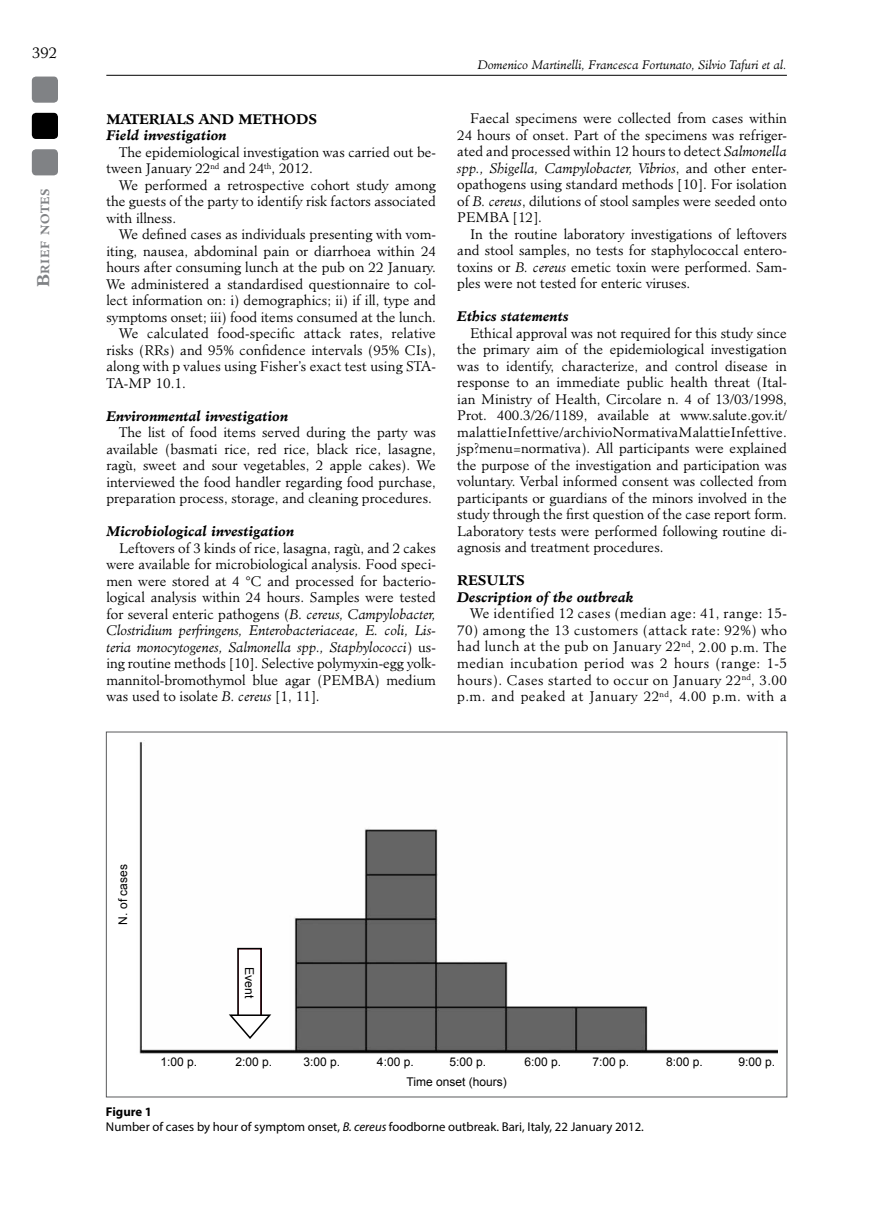
<style>
.page{position:relative;width:872px;height:1212px;background:#fff}
.page>*{position:absolute;margin:0;border:0;box-sizing:border-box;transform-origin:0 0}
.t1{font:300 15px "Minister Std";color:#000}
.t2{font:300 13.5px/16.5px "Minister Std";color:#000;text-align:justify}
.t3{font:italic 700 13.5px "Minister Std";color:#000}
.t4{font:300 13.5px "Minister Std";letter-spacing:.03em;color:#000}
.t5{font:700 13.5px "Minister Std";color:#000}
.t6{font:12.75px/15px "Myriad Pro";color:#000}
.t7{font:12.3px "Arial";color:#000}
.t8{font:12px "Arial";color:#000}
.t9{font:italic 300 12px "Minister Std";color:#000}
.t10{font:700 11.55px "Minister Std";letter-spacing:.045em;color:#808285}
.s1{font-size:16.5px}
.s2{font-style:italic}
.s3{font-weight:700}
</style>
<div class="page">
<hr style="left:106px;top:75px;width:681px;height:1px;background:#000">
<div style="left:32px;top:77px;width:26px;height:26px;background:#808285;border-radius:4px"></div>
<div style="left:32px;top:113px;width:26px;height:26px;background:#000;border-radius:4px"></div>
<div style="left:32px;top:149px;width:26px;height:26px;background:#808285;border-radius:4px"></div>
<img style="left:139px;top:740px;width:638px;height:314px">
<div style="left:238px;top:948px;width:23px;height:68px;background:#fff"></div>
<div style="left:237px;top:948px;width:25px;height:69px;border:2px solid #000"></div>
<svg style="left:227px;top:1014px;width:46px;height:26px"></svg>
<p class="t1" style="left:32px;top:44px;width:27px">392</p>
<p class="t10" style="left:38px;top:287px;width:100px;rotate:-90deg"><span class="s1">B</span>rief notes</p>
<p class="t5" style="left:106px;top:110px;width:212px">MATERIALS AND METHODS</p>
<p class="t3" style="left:106px;top:127px;width:122px">Field investigation</p>
<p class="t2" style="left:106px;top:144px;width:331px;text-indent:13px">The epidemiological investigation was carried out be&shy;tween January 22<sup>nd</sup> and 24<sup>th</sup>, 2012.</p>
<p class="t2" style="left:106px;top:177px;width:331px;text-indent:13px">We performed a retrospective cohort study among the guests of the party to identify risk factors associated with illness.</p>
<p class="t2" style="left:119px;top:226px;width:318px">We defined cases as individuals presenting with vom-</p>
<p class="t2" style="left:106px;top:243px;width:331px">iting, nausea, abdominal pain or diarrhoea within 24</p>
<p class="t2" style="left:106px;top:259px;width:331px">hours after consuming lunch at the pub on 22 January.</p>
<p class="t2" style="left:106px;top:276px;width:331px">We administered a standardised questionnaire to col-</p>
<p class="t2" style="left:106px;top:292px;width:331px">lect information on: i) demographics; ii) if ill, type and</p>
<p class="t2" style="left:106px;top:309px;width:331px">symptoms onset; iii) food items consumed at the lunch.</p>
<p class="t2" style="left:119px;top:325px;width:318px">We calculated food-specific attack rates, relative</p>
<p class="t2" style="left:106px;top:342px;width:331px">risks (RRs) and 95% confidence intervals (95% CIs),</p>
<p class="t2" style="left:106px;top:358px;width:331px">along with p values using Fisher’s exact test using STA-</p>
<p class="t2" style="left:106px;top:375px;width:81px">TA-MP 10.1.</p>
<p class="t3" style="left:106px;top:407px;width:183px">Environmental investigation</p>
<p class="t2" style="left:106px;top:424px;width:331px;text-indent:13px">The list of food items served during the party was available (basmati rice, red rice, black rice, lasagne, ragù, sweet and sour vegetables, 2 apple cakes). We interviewed the food handler regarding food purchase, preparation process, storage, and cleaning procedures.</p>
<p class="t3" style="left:106px;top:523px;width:189px">Microbiological investigation</p>
<p class="t2" style="left:106px;top:540px;width:331px;text-indent:13px">Leftovers of 3 kinds of rice, lasagna, ragù, and 2 cakes were available for microbiological analysis. Food speci&shy;men were stored at 4 °C and processed for bacterio&shy;logical analysis within 24 hours. Samples were tested for several enteric pathogens (<span class="s2">B. cereus, Campylobacter, Clostridium perfringens, Enterobacteriaceae, E. coli, Lis&shy;teria monocytogenes, Salmonella spp., Staphylococci</span>) us&shy;ing routine methods [10]. Selective polymyxin-egg yolk&shy;mannitol-bromothymol blue agar (PEMBA) medium was used to isolate <span class="s2">B. cereus</span> [1, 11].</p>
<p class="t9" style="left:478px;top:58px;width:310px">Domenico Martinelli, Francesca Fortunato, Silvio Tafuri et al.</p>
<p class="t2" style="left:457px;top:110px;width:331px;text-indent:13px">Faecal specimens were collected from cases within 24 hours of onset. Part of the specimens was refriger&shy;ated and processed within 12 hours to detect <span class="s2">Salmonella spp., Shigella, Campylobacter, Vibrios</span>, and other enter&shy;opathogens using standard methods [10]. For isolation of <span class="s2">B. cereus</span>, dilutions of stool samples were seeded onto PEMBA [12].</p>
<p class="t2" style="left:457px;top:226px;width:331px;text-indent:13px">In the routine laboratory investigations of leftovers and stool samples, no tests for staphylococcal entero&shy;toxins or <span class="s2">B. cereus</span> emetic toxin were performed. Sam&shy;ples were not tested for enteric viruses.</p>
<p class="t3" style="left:457px;top:308px;width:113px">Ethics statements</p>
<p class="t2" style="left:457px;top:325px;width:331px;text-indent:13px">Ethical approval was not required for this study since the primary aim of the epidemiological investigation was to identify, characterize, and control disease in response to an immediate public health threat (Ital&shy;ian Ministry of Health, Circolare n. 4 of 13/03/1998, Prot. 400.3/26/1189, available at www.salute.gov.it/ malattieInfettive/archivioNormativaMalattieInfettive. jsp?menu=normativa). All participants were explained the purpose of the investigation and participation was voluntary. Verbal informed consent was collected from participants or guardians of the minors involved in the study through the first question of the case report form.<br>Laboratory tests were performed following routine di&shy;agnosis and treatment procedures.</p>
<p class="t5" style="left:457px;top:572px;width:69px">RESULTS</p>
<p class="t3" style="left:457px;top:589px;width:178px">Description of the outbreak</p>
<p class="t4" style="left:470px;top:605px;width:318px">We identified 12 cases (median age: 41, range: 15-</p>
<p class="t2" style="left:457px;top:622px;width:331px">70) among the 13 customers (attack rate: 92%) who had lunch at the pub on January 22<sup>nd</sup>, 2.00 p.m. The median incubation period was 2 hours (range: 1-5 hours). Cases started to occur on January 22<sup>nd</sup>, 3.00 p.m. and peaked at January 22<sup>nd</sup>, 4.00 p.m. with a</p>
<p class="t8" style="left:115px;top:924px;width:62px;rotate:-90deg">N. of cases</p>
<p class="t7" style="left:257px;top:966px;width:33px;rotate:90deg">Event</p>
<p class="t8" style="left:160px;top:1054px;width:38px">1:00 p.</p>
<p class="t8" style="left:235px;top:1054px;width:38px">2:00 p.</p>
<p class="t8" style="left:303px;top:1054px;width:38px">3:00 p.</p>
<p class="t8" style="left:377px;top:1054px;width:38px">4:00 p.</p>
<p class="t8" style="left:449px;top:1054px;width:38px">5:00 p.</p>
<p class="t8" style="left:524px;top:1054px;width:38px">6:00 p.</p>
<p class="t8" style="left:592px;top:1054px;width:38px">7:00 p.</p>
<p class="t8" style="left:666px;top:1054px;width:38px">8:00 p.</p>
<p class="t8" style="left:738px;top:1054px;width:38px">9:00 p.</p>
<p class="t8" style="left:406px;top:1074px;width:102px">Time onset (hours)</p>
<p class="t6" style="left:106px;top:1104px;width:539px"><span class="s3">Figure 1<br></span>Number of cases by hour of symptom onset, <span class="s2">B. cereus</span> foodborne outbreak. Bari, Italy, 22 January 2012.</p>
</div>
